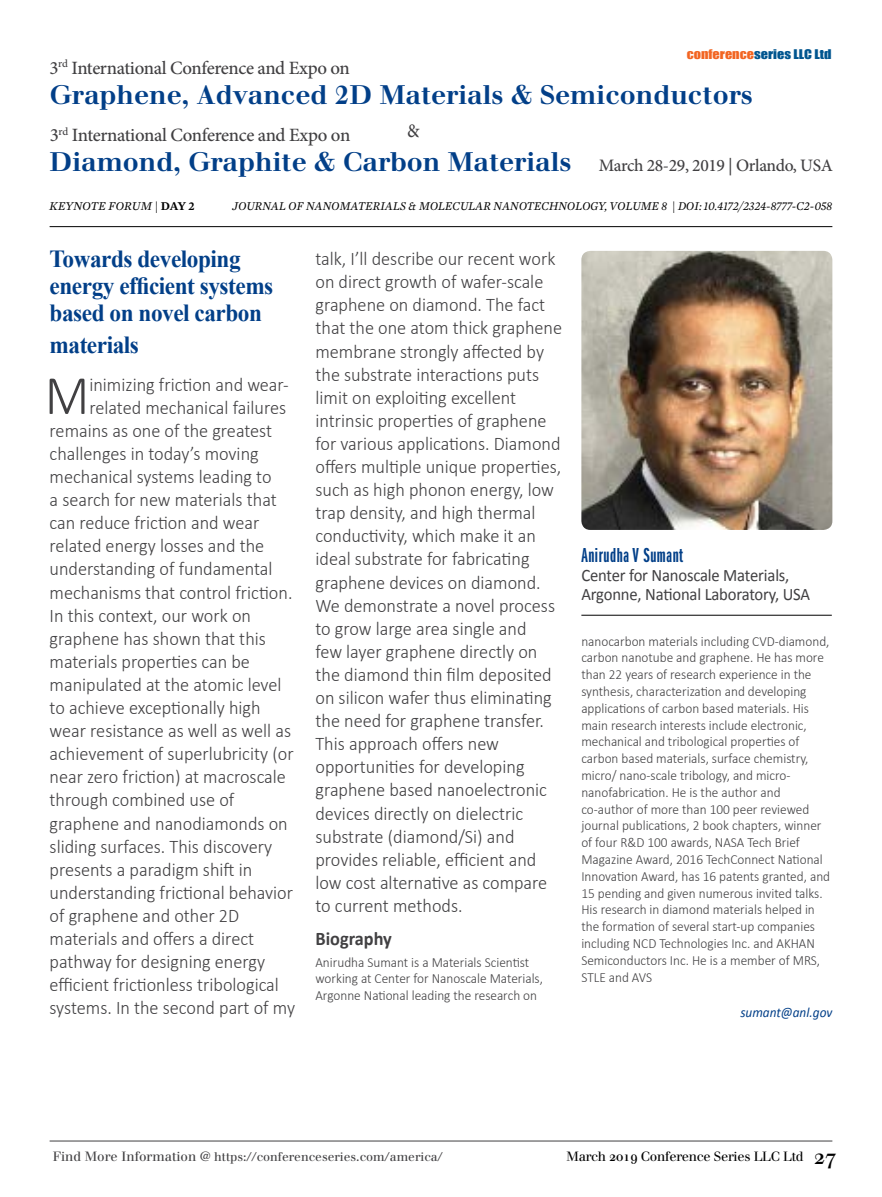
<style>
.page{position:relative;width:882px;height:1197px;background:#fff}
.page>*{position:absolute;margin:0;border:0;box-sizing:border-box;transform-origin:0 0}
.t1{font:300 55.65px "Calibri";color:#414042;scale:.95 1}
.t2{font:700 26.25px "Justus";color:#023f88}
.t3{font:700 24.5px/26.9px "Times New Roman";letter-spacing:-.02em;color:#023f88;scale:.95 1}
.t4{font:21px "ITC Franklin Gothic Std Dm X Cp";letter-spacing:.025em;color:#023f88}
.t5{font:300 19.25px/23.1px "Calibri";color:#414042;scale:.95 1}
.t6{font:700 19.25px "Calibri";color:#414042;scale:.95 1}
.t7{font:500 19.25px "Minion Pro";color:#414042;scale:.9 1}
.t8{font:500 18.72px "Minion Pro";letter-spacing:-.02em;color:#414042}
.t9{font:17.5px/19.2px "Calibri";letter-spacing:-.01em;color:#414042;scale:.95 1}
.t10{font:500 17.5px "Minion Pro";letter-spacing:-.02em;color:#414042}
.t11{font:300 14px/16.8px "Calibri";color:#414042;scale:.95 1}
.t12{font:italic 14px "Calibri";color:#023f88;scale:.95 1}
.t13{font:13.12px "Justus Oldstyle";letter-spacing:-.02em;color:#000}
.t14{font:italic 12.25px "Mercury Text G1";letter-spacing:-.01em;color:#000;scale:.96 1}
.t15{font:12.25px "Justus Oldstyle";color:#414042}
.t16{font:12.25px "Impact";color:#00558f;scale:1.16 1}
.t17{font:italic 12.25px "Mercury Text G1";letter-spacing:-.01em;color:#000}
.s1{color:#f26522}
.s2{font-weight:600;font-style:normal}
.s3{font-size:13.12px}
.s4{font-size:21px}
</style>
<div class="page">
<hr style="left:50px;top:226px;width:782px;height:1px;background:#000">
<hr style="left:50px;top:1141px;width:782px;height:1px;background:#414042">
<img style="left:581px;top:251px;width:251px;height:279px">
<hr style="left:581px;top:615px;width:251px;height:1px;background:#000">
<p class="t8" style="left:50px;top:55px;width:302px">3<sup>rd</sup> International Conference and Expo on</p>
<p class="t16" style="left:687px;top:45px;width:126px"><span class="s1">conference</span>series LLC Ltd</p>
<h2 class="t2" style="left:50px;top:78px;width:705px">Graphene, Advanced 2D Materials &amp; Semiconductors</h2>
<p class="t7" style="left:407px;top:118px;width:15px">&amp;</p>
<p class="t10" style="left:599px;top:153px;width:236px">March 28-29, 2019 | Orlando, USA</p>
<p class="t8" style="left:50px;top:123px;width:302px">3<sup>rd</sup> International Conference and Expo on</p>
<h2 class="t2" style="left:50px;top:146px;width:524px">Diamond, Graphite &amp; Carbon Materials</h2>
<p class="t17" style="left:50px;top:199px;width:147px">KEYNOTE FORUM | <span class="s2">DAY 2</span></p>
<p class="t14" style="left:233px;top:199px;width:626px">JOURNAL OF NANOMATERIALS &amp; MOLECULAR NANOTECHNOLOGY, VOLUME 8 | DOI: 10.4172/2324-8777-C2-058</p>
<p class="t3" style="left:50px;top:245px;width:237px">Towards developing energy efficient systems based on novel carbon</p>
<p class="t3" style="left:50px;top:330px;width:96px">materials</p>
<h1 class="t1" style="left:45px;top:361px;width:49px">M</h1>
<p class="t5" style="left:89px;top:373px;width:211px">inimizing friction and wear-</p>
<p class="t5" style="left:89px;top:396px;width:209px">related mechanical failures</p>
<p class="t5" style="left:50px;top:419px;width:236px">remains as one of the greatest</p>
<p class="t5" style="left:50px;top:442px;width:222px">challenges in today’s moving</p>
<p class="t5" style="left:50px;top:465px;width:235px">mechanical systems leading to</p>
<p class="t5" style="left:50px;top:488px;width:241px">a search for new materials that</p>
<p class="t5" style="left:50px;top:511px;width:222px">can reduce friction and wear</p>
<p class="t5" style="left:50px;top:534px;width:228px">related energy losses and the</p>
<p class="t5" style="left:50px;top:557px;width:236px">understanding of fundamental</p>
<p class="t5" style="left:50px;top:580px;width:257px">mechanisms that control friction.</p>
<p class="t5" style="left:50px;top:604px;width:214px">In this context, our work on</p>
<p class="t5" style="left:50px;top:627px;width:229px">graphene has shown that this</p>
<p class="t5" style="left:50px;top:650px;width:212px">materials properties can be</p>
<p class="t5" style="left:50px;top:673px;width:246px">manipulated at the atomic level</p>
<p class="t5" style="left:50px;top:696px;width:224px">to achieve exceptionally high</p>
<p class="t5" style="left:50px;top:719px;width:256px">wear resistance as well as well as</p>
<p class="t5" style="left:50px;top:742px;width:258px">achievement of superlubricity (or</p>
<p class="t5" style="left:50px;top:765px;width:250px">near zero friction) at macroscale</p>
<p class="t5" style="left:50px;top:788px;width:196px">through combined use of</p>
<p class="t5" style="left:50px;top:811px;width:252px">graphene and nanodiamonds on</p>
<p class="t5" style="left:50px;top:835px;width:236px">sliding surfaces. This discovery</p>
<p class="t5" style="left:50px;top:858px;width:215px">presents a paradigm shift in</p>
<p class="t5" style="left:50px;top:881px;width:258px">understanding frictional behavior</p>
<p class="t5" style="left:50px;top:904px;width:201px">of graphene and other 2D</p>
<p class="t5" style="left:50px;top:927px;width:217px">materials and offers a direct</p>
<p class="t5" style="left:50px;top:950px;width:228px">pathway for designing energy</p>
<p class="t5" style="left:50px;top:973px;width:243px">efficient frictionless tribological</p>
<p class="t5" style="left:50px;top:996px;width:260px">systems. In the second part of my</p>
<p class="t5" style="left:315px;top:247px;width:261px">talk, I’ll describe our recent work on direct growth of wafer-scale graphene on diamond. The fact that the one atom thick graphene membrane strongly affected by the substrate interactions puts limit on exploiting excellent intrinsic properties of graphene for various applications. Diamond offers multiple unique properties, such as high phonon energy, low trap density, and high thermal conductivity, which make it an ideal substrate for fabricating graphene devices on diamond.<br>We demonstrate a novel process to grow large area single and<br>few layer graphene directly on the diamond thin film deposited on silicon wafer thus eliminating the need for graphene transfer.<br>This approach offers new opportunities for developing graphene based nanoelectronic devices directly on dielectric substrate (diamond/Si) and provides reliable, efficient and low cost alternative as compare to current methods.</p>
<p class="t6" style="left:315px;top:926px;width:82px">Biography</p>
<p class="t11" style="left:315px;top:954px;width:241px">Anirudha Sumant is a Materials Scientist working at Center for Nanoscale Materials,<br>Argonne National leading the research on</p>
<p class="t4" style="left:581px;top:543px;width:103px">Anirudha V Sumant</p>
<p class="t9" style="left:581px;top:565px;width:242px">Center for Nanoscale Materials,<br>Argonne, National Laboratory, USA</p>
<p class="t11" style="left:581px;top:632px;width:263px">nanocarbon materials including CVD-diamond, carbon nanotube and graphene. He has more than 22 years of research experience in the synthesis, characterization and developing applications of carbon based materials. His main research interests include electronic, mechanical and tribological properties of carbon based materials, surface chemistry, micro/ nano-scale tribology, and micro&shy;nanofabrication. He is the author and co-author of more than 100 peer reviewed journal publications, 2 book chapters, winner of four R&amp;D 100 awards, NASA Tech Brief Magazine Award, 2016 TechConnect National Innovation Award, has 16 patents granted, and 15 pending and given numerous invited talks.<br>His research in diamond materials helped in the formation of several start-up companies including NCD Technologies Inc. and AKHAN Semiconductors Inc. He is a member of MRS, STLE and AVS</p>
<p class="t12" style="left:740px;top:1003px;width:98px">sumant@anl.gov</p>
<p class="t15" style="left:53px;top:1150px;width:391px"><span class="s3">Find More Information @</span> https://conferenceseries.com/america/</p>
<p class="t13" style="left:567px;top:1149px;width:272px">March 2019 Conference Series LLC Ltd <span class="s4">27</span></p>
</div>
